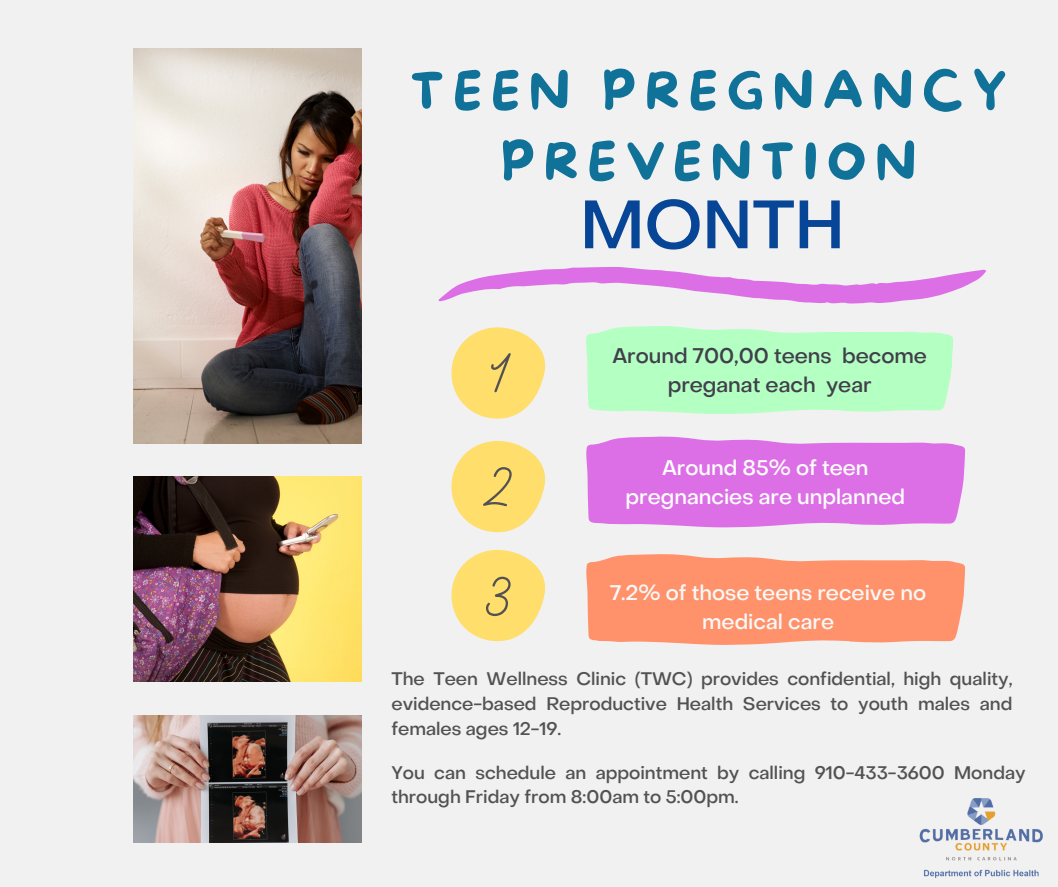
<style>
.page{position:relative;width:1058px;height:887px;background:#fff}
.page>*{position:absolute;margin:0;border:0;box-sizing:border-box;transform-origin:0 0}
.t1{font:500 67.5px "Object Sans";color:#074597}
.t2{font:54.75px "Nickainley";color:#525252}
.t3{font:51px/70.7px "More Sugar";letter-spacing:.175em;color:#117299;text-align:center}
.t4{font:500 21px/29.2px "Object Sans";color:#413f4c;text-align:center}
.t5{font:500 21px/29.2px "Object Sans";color:#fcfdfc;text-align:center}
.t6{font:500 21px/29.2px "Object Sans";color:#f8f8f8;text-align:center}
.t7{font:500 18px/24.8px "Object Sans";color:#525252;text-align:justify}
</style>
<div class="page">
<div style="left:0;top:0;width:1058px;height:886px;background:#f1f1f1"></div>
<svg style="left:586px;top:326px;width:367px;height:88px;fill:#b4ffc2"></svg>
<svg style="left:586px;top:436px;width:379px;height:92px;fill:#dc6fe6"></svg>
<svg style="left:586px;top:554px;width:379px;height:91px;fill:#ff926a"></svg>
<img style="left:133px;top:715px;width:228px;height:127px">
<img style="left:133px;top:477px;width:228px;height:204px">
<svg style="left:451px;top:327px;width:95px;height:91px"></svg>
<svg style="left:451px;top:441px;width:95px;height:91px"></svg>
<svg style="left:451px;top:550px;width:95px;height:91px"></svg>
<img style="left:133px;top:48px;width:228px;height:395px">
<svg style="left:438px;top:267px;width:548px;height:37px"></svg>
<img style="left:919px;top:798px;width:124px;height:80px">
<p class="t3" style="left:410px;top:58px;width:598px">TEEN PREGNANCY<br>PREVENTION</p>
<p class="t1" style="left:580px;top:198px;width:266px">MONTH</p>
<p class="t2" style="left:491px;top:338px;width:20px">1</p>
<h1 class="t2" style="left:488px;top:452px;width:26px">2</h1>
<p class="t2" style="left:488px;top:561px;width:26px">3</p>
<p class="t4" style="left:612px;top:343px;width:316px">Around 700,00 teens become preganat each year</p>
<p class="t5" style="left:625px;top:454px;width:281px">Around 85% of teen pregnancies are unplanned</p>
<p class="t6" style="left:610px;top:579px;width:317px">7.2% of those teens receive no medical care</p>
<p class="t7" style="left:391px;top:668px;width:622px">The Teen Wellness Clinic (TWC) provides confidential, high quality, evidence-based Reproductive Health Services to youth males and females ages 12-19.</p>
<h3 class="t7" style="left:391px;top:761px;width:635px">You can schedule an appointment by calling 910-433-3600 Monday through Friday from 8:00am to 5:00pm.</h3>
</div>
